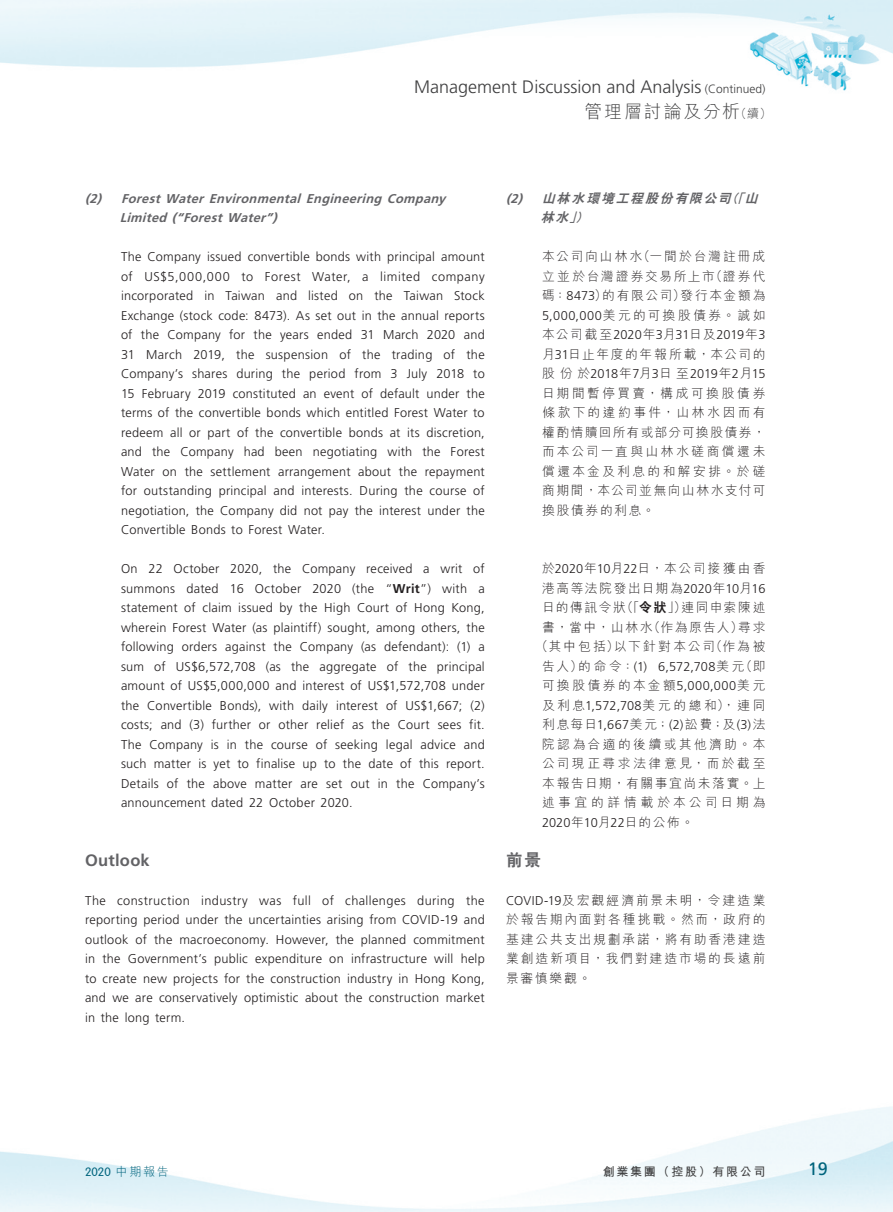
<style>
.page{position:relative;width:893px;height:1212px;background:#fff}
.page>*{position:absolute;margin:0;border:0;box-sizing:border-box;transform-origin:0 0}
.t1{font:300 18px "Frutiger LT Std";color:#3e3e3f}
.t2{font:300 18px "M Hei HK";letter-spacing:.09em;color:#3e3e3f}
.t3{font:18px "Frutiger LT Std";color:#00647d}
._04___H2{font:700 16.5px "Frutiger LT Std";letter-spacing:.015em;color:#636366}
._04___H2-2{font:800 16.5px "C Hei 2 HK";color:#636366}
._12___P2{font:300 12.75px/19.5px "Frutiger LT Std";letter-spacing:.02em;color:#231f20;text-align:justify}
._11_P0{font:300 12.75px/19.5px "Frutiger LT Std";letter-spacing:.02em;color:#231f20;text-align:justify}
._12___P2-2{font:300 12.75px/19.5px "M Hei HK";letter-spacing:.165em;color:#231f20;text-align:justify}
._11_P0-2{font:300 12.75px/19.5px "M Hei HK";letter-spacing:.145em;color:#231f20;text-align:justify}
._05_____H3{font:italic 700 12.75px/19.5px "Frutiger LT Std";color:#636366}
._12___P2-3{font:300 12.75px "M Hei HK";letter-spacing:.125em;color:#231f20}
._05_____H3-2{font:italic 800 12.75px/19.5px "C Hei 2 HK";color:#636366}
._12___P2-4{font:300 12.75px "M Hei HK";letter-spacing:.2em;color:#231f20}
._12___P2-5{font:300 12.75px "M Hei HK";letter-spacing:.12em;color:#231f20}
._12___P2-6{font:300 12.75px "M Hei HK";letter-spacing:.195em;color:#231f20}
._12___P2-7{font:300 12.75px "M Hei HK";letter-spacing:.115em;color:#231f20}
._12___P2-8{font:300 12.75px "M Hei HK";letter-spacing:.19em;color:#231f20}
._12___P2-9{font:300 12.75px "M Hei HK";letter-spacing:.205em;color:#231f20}
._12___P2-10{font:300 12.75px "M Hei HK";letter-spacing:.285em;color:#231f20}
.t4{font:700 12px "M Hei HK";letter-spacing:.14em;color:#3e3e3f}
.t5{font:300 12px "VAG Rounded Std";color:#00647d}
.s1{font-size:12px}
.s2{font-weight:700}
.s3{font-family:"Frutiger LT Std";font-weight:700}
.s4{font-family:"Frutiger LT Std"}
.s5{font-family:"C Hei 2 HK";font-weight:800}
.s6{font-family:"M Hei HK"}
</style>
<div class="page">
<img style="left:0;top:0;width:893px;height:1212px">
<h1 class="t1" style="left:414px;top:76px;width:353px">Management Discussion and Analysis <span class="s1">(Continued)</span></h1>
<h1 class="t2" style="left:585px;top:99px;width:188px">管理層討論及分析<span class="s1">（續）</span></h1>
<p class="_05_____H3" style="left:120px;top:189px;width:331px;text-indent:-35px">(2) Forest Water Environmental Engineering Company<br>Limited (“Forest Water”)</p>
<p class="_12___P2" style="left:121px;top:247px;width:365px">The Company issued convertible bonds with principal amount of US$5,000,000 to Forest Water, a limited company incorporated in Taiwan and listed on the Taiwan Stock Exchange (stock code: 8473). As set out in the annual reports of the Company for the years ended 31 March 2020 and 31 March 2019, the suspension of the trading of the Company’s shares during the period from 3 July 2018 to 15 February 2019 constituted an event of default under the terms of the convertible bonds which entitled Forest Water to redeem all or part of the convertible bonds at its discretion, and the Company had been negotiating with the Forest Water on the settlement arrangement about the repayment for outstanding principal and interests. During the course of negotiation, the Company did not pay the interest under the Convertible Bonds to Forest Water.</p>
<p class="_12___P2" style="left:121px;top:559px;width:365px">On 22 October 2020, the Company received a writ of summons dated 16 October 2020 (the “<span class="s2">Writ</span>”) with a statement of claim issued by the High Court of Hong Kong, wherein Forest Water (as plaintiff) sought, among others, the following orders against the Company (as defendant): (1) a sum of US$6,572,708 (as the aggregate of the principal amount of US$5,000,000 and interest of US$1,572,708 under the Convertible Bonds), with daily interest of US$1,667; (2) costs; and (3) further or other relief as the Court sees fit.<br>The Company is in the course of seeking legal advice and such matter is yet to finalise up to the date of this report.<br>Details of the above matter are set out in the Company’s announcement dated 22 October 2020.</p>
<p class="_04___H2" style="left:85px;top:850px;width:66px">Outlook</p>
<p class="_11_P0" style="left:85px;top:891px;width:401px">The construction industry was full of challenges during the reporting period under the uncertainties arising from COVID-19 and outlook of the macroeconomy. However, the planned commitment in the Government’s public expenditure on infrastructure will help to create new projects for the construction industry in Hong Kong, and we are conservatively optimistic about the construction market in the long term.</p>
<p class="_05_____H3-2" style="left:541px;top:188px;width:223px;text-indent:-35px"><span class="s3">(2)</span> 山林水環境工程股份有限公司（「山林水」）</p>
<p class="_12___P2-2" style="left:542px;top:246px;width:225px">本公司向山林水（一間於台灣註冊成立並於台灣證券交易所上市（證券代碼：<span class="s4">8473</span>）的有限公司）發行本金額為<span class="s4">5,000,000</span>美元的可換股債券。誠如本公司截至<span class="s4">2020</span>年<span class="s4">3</span>月<span class="s4">31</span>日及<span class="s4">2019</span>年<span class="s4">3</span>月<span class="s4">31</span>日止年度的年報所載，本公司的股份於<span class="s4">2018</span>年<span class="s4">7</span>月<span class="s4">3</span>日至<span class="s4">2019</span>年<span class="s4">2</span>月<span class="s4">15</span>日期間暫停買賣，構成可換股債券條款下的違約事件，山林水因而有權酌情贖回所有或部分可換股債券，而本公司一直與山林水磋商償還未償還本金及利息的和解安排。於磋商期間，本公司並無向山林水支付可換股債券的利息。</p>
<p class="_12___P2-2" style="left:542px;top:558px;width:225px">於<span class="s4">2020</span>年<span class="s4">10</span>月<span class="s4">22</span>日，本公司接獲由香</p>
<p class="_12___P2-5" style="left:542px;top:579px;width:225px">港高等法院發出日期為<span class="s4">2020</span>年<span class="s4">10</span>月<span class="s4">16</span></p>
<p class="_12___P2-7" style="left:542px;top:599px;width:225px">日的傳訊令狀（「<span class="s5">令狀</span>」）連同申索陳述</p>
<p class="_12___P2-3" style="left:542px;top:618px;width:225px">書，當中，山林水（作為原告人）尋求</p>
<p class="_12___P2-2" style="left:536px;top:636px;width:231px">（其中包括）以下針對本公司（作為被</p>
<p class="_12___P2" style="left:542px;top:657px;width:225px"><span class="s6">告人）的命令：</span>(1) 6,572,708<span class="s6">美元（即</span></p>
<p class="_12___P2-6" style="left:542px;top:677px;width:225px">可換股債券的本金額<span class="s4">5,000,000</span>美元</p>
<p class="_12___P2-4" style="left:542px;top:696px;width:225px">及利息<span class="s4">1,572,708</span>美元的總和），連同</p>
<p class="_12___P2-2" style="left:542px;top:714px;width:225px">利息每日<span class="s4">1,667</span>美元；<span class="s4">(2)</span>訟費；及<span class="s4">(3)</span>法</p>
<p class="_12___P2-8" style="left:542px;top:735px;width:225px">院認為合適的後續或其他濟助。本</p>
<p class="_12___P2-9" style="left:542px;top:755px;width:225px">公司現正尋求法律意見，而於截至</p>
<p class="_12___P2-3" style="left:542px;top:774px;width:225px">本報告日期，有關事宜尚未落實。上</p>
<p class="_12___P2-10" style="left:542px;top:794px;width:225px">述事宜的詳情載於本公司日期為</p>
<p class="_12___P2" style="left:542px;top:813px;width:154px">2020<span class="s6">年</span>10<span class="s6">月</span>22<span class="s6">日的公佈。</span></p>
<p class="_04___H2-2" style="left:506px;top:849px;width:36px">前景</p>
<p class="_11_P0-2" style="left:506px;top:890px;width:261px"><span class="s4">COVID-19</span>及宏觀經濟前景未明，令建造業於報告期內面對各種挑戰。然而，政府的基建公共支出規劃承諾，將有助香港建造業創造新項目，我們對建造市場的長遠前景審慎樂觀。</p>
<p class="t5" style="left:85px;top:1164px;width:85px">2020 <span class="s6">中期報告</span></p>
<p class="t4" style="left:603px;top:1162px;width:164px">創業集團（控股）有限公司</p>
<h1 class="t3" style="left:808px;top:1158px;width:22px">19</h1>
</div>
